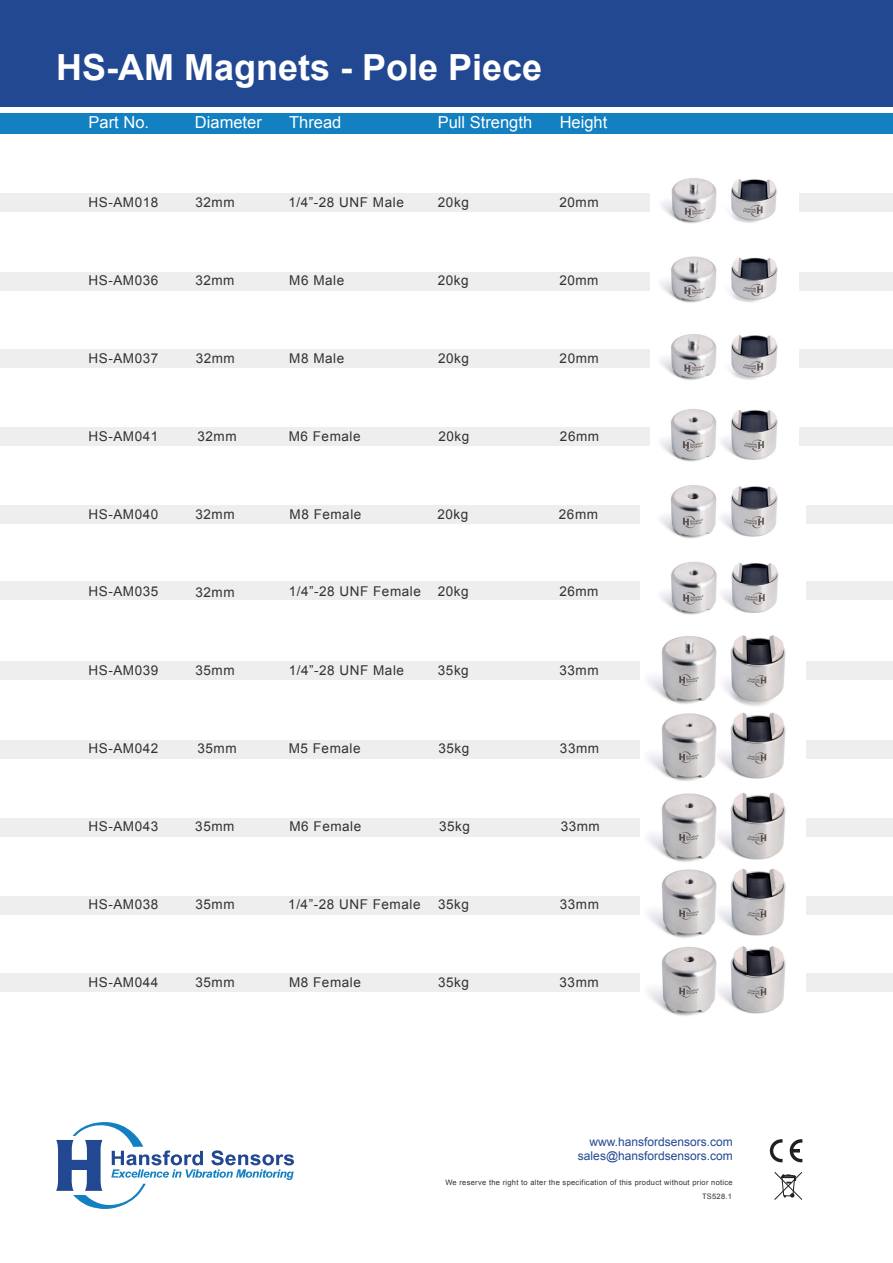
<style>
.page{position:relative;width:893px;height:1263px;background:#fff}
.page>*{position:absolute;margin:0;border:0;box-sizing:border-box;transform-origin:0 0}
.t1{font:700 36px "Arial";color:#fff}
.area_heading{font:16.5px "Arial";color:#fff}
.technical_specs_text{font:13.5px "Arial";letter-spacing:.04em;color:#333233}
.contact_details{font:12px "Arial";color:#234892}
.tiny_text{font:7.5px "Arial";letter-spacing:.04em;color:#333233}
</style>
<div class="page">
<div style="left:0;top:0;width:893px;height:107px;background:#234892"></div>
<div style="left:0;top:113px;width:893px;height:21px;background:#1280c1"></div>
<svg style="left:56px;top:1122px;width:238px;height:87px"></svg>
<svg style="left:770px;top:1139px;width:12px;height:23px"></svg>
<svg style="left:790px;top:1139px;width:12px;height:23px"></svg>
<svg style="left:774px;top:1172px;width:28px;height:28px"></svg>
<img style="left:648px;top:792px;width:138px;height:146px">
<div style="left:807px;top:973px;width:86px;height:18px;background:#eeeeef"></div>
<div style="left:0;top:973px;width:640px;height:18px;background:#eeeeef"></div>
<div style="left:807px;top:896px;width:86px;height:18px;background:#eeeeef"></div>
<div style="left:0;top:896px;width:640px;height:18px;background:#eeeeef"></div>
<img style="left:646px;top:409px;width:159px;height:206px">
<img style="left:646px;top:334px;width:159px;height:46px">
<img style="left:647px;top:178px;width:156px;height:46px">
<img style="left:646px;top:256px;width:159px;height:47px">
<img style="left:648px;top:635px;width:138px;height:146px">
<div style="left:0;top:350px;width:650px;height:18px;background:#eeeeef"></div>
<div style="left:799px;top:350px;width:94px;height:18px;background:#eeeeef"></div>
<div style="left:799px;top:428px;width:94px;height:18px;background:#eeeeef"></div>
<div style="left:807px;top:506px;width:86px;height:18px;background:#eeeeef"></div>
<div style="left:807px;top:818px;width:86px;height:18px;background:#eeeeef"></div>
<div style="left:807px;top:582px;width:86px;height:18px;background:#eeeeef"></div>
<div style="left:807px;top:661px;width:86px;height:18px;background:#eeeeef"></div>
<div style="left:807px;top:740px;width:86px;height:18px;background:#eeeeef"></div>
<div style="left:0;top:428px;width:650px;height:18px;background:#eeeeef"></div>
<div style="left:0;top:506px;width:640px;height:18px;background:#eeeeef"></div>
<div style="left:0;top:818px;width:640px;height:18px;background:#eeeeef"></div>
<div style="left:0;top:582px;width:640px;height:18px;background:#eeeeef"></div>
<div style="left:0;top:661px;width:640px;height:18px;background:#eeeeef"></div>
<div style="left:0;top:740px;width:640px;height:18px;background:#eeeeef"></div>
<img style="left:648px;top:946px;width:138px;height:70px">
<div style="left:0;top:194px;width:650px;height:18px;background:#eeeeef"></div>
<div style="left:799px;top:194px;width:94px;height:18px;background:#eeeeef"></div>
<div style="left:0;top:272px;width:650px;height:18px;background:#eeeeef"></div>
<div style="left:799px;top:272px;width:94px;height:18px;background:#eeeeef"></div>
<h1 class="t1" style="left:56px;top:43px;width:488px">HS-AM Magnets - Pole Piece</h1>
<p class="area_heading" style="left:89px;top:112px;width:62px">Part No.</p>
<p class="area_heading" style="left:195px;top:112px;width:68px">Diameter</p>
<p class="area_heading" style="left:289px;top:112px;width:54px">Thread</p>
<p class="area_heading" style="left:438px;top:112px;width:96px">Pull Strength</p>
<p class="area_heading" style="left:560px;top:112px;width:49px">Height</p>
<p class="technical_specs_text" style="left:89px;top:194px;width:71px">HS-AM018</p>
<p class="technical_specs_text" style="left:196px;top:194px;width:41px">32mm</p>
<p class="technical_specs_text" style="left:288px;top:194px;width:117px">1/4”-28 UNF Male</p>
<p class="technical_specs_text" style="left:438px;top:194px;width:32px">20kg</p>
<p class="technical_specs_text" style="left:559px;top:194px;width:41px">20mm</p>
<p class="technical_specs_text" style="left:89px;top:272px;width:71px">HS-AM036</p>
<p class="technical_specs_text" style="left:195px;top:272px;width:41px">32mm</p>
<p class="technical_specs_text" style="left:289px;top:272px;width:56px">M6 Male</p>
<p class="technical_specs_text" style="left:438px;top:272px;width:32px">20kg</p>
<p class="technical_specs_text" style="left:559px;top:272px;width:41px">20mm</p>
<p class="technical_specs_text" style="left:89px;top:350px;width:71px">HS-AM037</p>
<p class="technical_specs_text" style="left:196px;top:350px;width:41px">32mm</p>
<p class="technical_specs_text" style="left:289px;top:350px;width:56px">M8 Male</p>
<p class="technical_specs_text" style="left:438px;top:350px;width:32px">20kg</p>
<p class="technical_specs_text" style="left:560px;top:350px;width:41px">20mm</p>
<p class="technical_specs_text" style="left:89px;top:428px;width:71px">HS-AM041</p>
<p class="technical_specs_text" style="left:198px;top:428px;width:41px">32mm</p>
<p class="technical_specs_text" style="left:289px;top:428px;width:73px">M6 Female</p>
<p class="technical_specs_text" style="left:438px;top:428px;width:32px">20kg</p>
<p class="technical_specs_text" style="left:560px;top:428px;width:41px">26mm</p>
<p class="technical_specs_text" style="left:89px;top:506px;width:71px">HS-AM040</p>
<p class="technical_specs_text" style="left:196px;top:506px;width:41px">32mm</p>
<p class="technical_specs_text" style="left:290px;top:506px;width:73px">M8 Female</p>
<p class="technical_specs_text" style="left:437px;top:506px;width:32px">20kg</p>
<p class="technical_specs_text" style="left:559px;top:506px;width:41px">26mm</p>
<p class="technical_specs_text" style="left:89px;top:582px;width:71px">HS-AM035</p>
<p class="technical_specs_text" style="left:196px;top:584px;width:41px">32mm</p>
<p class="technical_specs_text" style="left:289px;top:582px;width:134px">1/4”-28 UNF Female</p>
<p class="technical_specs_text" style="left:438px;top:582px;width:32px">20kg</p>
<p class="technical_specs_text" style="left:559px;top:582px;width:41px">26mm</p>
<p class="technical_specs_text" style="left:89px;top:662px;width:71px">HS-AM039</p>
<p class="technical_specs_text" style="left:196px;top:662px;width:41px">35mm</p>
<p class="technical_specs_text" style="left:289px;top:662px;width:117px">1/4”-28 UNF Male</p>
<p class="technical_specs_text" style="left:438px;top:662px;width:32px">35kg</p>
<p class="technical_specs_text" style="left:559px;top:662px;width:41px">33mm</p>
<p class="technical_specs_text" style="left:89px;top:740px;width:71px">HS-AM042</p>
<p class="technical_specs_text" style="left:198px;top:740px;width:41px">35mm</p>
<p class="technical_specs_text" style="left:289px;top:740px;width:73px">M5 Female</p>
<p class="technical_specs_text" style="left:438px;top:740px;width:32px">35kg</p>
<p class="technical_specs_text" style="left:560px;top:740px;width:41px">33mm</p>
<p class="technical_specs_text" style="left:89px;top:818px;width:71px">HS-AM043</p>
<p class="technical_specs_text" style="left:195px;top:818px;width:41px">35mm</p>
<p class="technical_specs_text" style="left:289px;top:818px;width:73px">M6 Female</p>
<p class="technical_specs_text" style="left:439px;top:818px;width:32px">35kg</p>
<p class="technical_specs_text" style="left:561px;top:818px;width:41px">33mm</p>
<p class="technical_specs_text" style="left:89px;top:896px;width:71px">HS-AM038</p>
<p class="technical_specs_text" style="left:196px;top:896px;width:41px">35mm</p>
<p class="technical_specs_text" style="left:288px;top:896px;width:134px">1/4”-28 UNF Female</p>
<p class="technical_specs_text" style="left:438px;top:896px;width:32px">35kg</p>
<p class="technical_specs_text" style="left:560px;top:896px;width:41px">33mm</p>
<p class="technical_specs_text" style="left:89px;top:974px;width:71px">HS-AM044</p>
<p class="technical_specs_text" style="left:196px;top:974px;width:41px">35mm</p>
<p class="technical_specs_text" style="left:289px;top:974px;width:73px">M8 Female</p>
<p class="technical_specs_text" style="left:438px;top:974px;width:32px">35kg</p>
<p class="technical_specs_text" style="left:560px;top:974px;width:41px">33mm</p>
<p class="contact_details" style="left:589px;top:1134px;width:145px">www.hansfordsensors.com</p>
<p class="contact_details" style="left:578px;top:1148px;width:156px">sales@hansfordsensors.com</p>
<p class="tiny_text" style="left:445px;top:1178px;width:289px">We reserve the right to alter the specification of this product without prior notice</p>
<p class="tiny_text" style="left:702px;top:1191px;width:32px">TS528.1</p>
</div>
